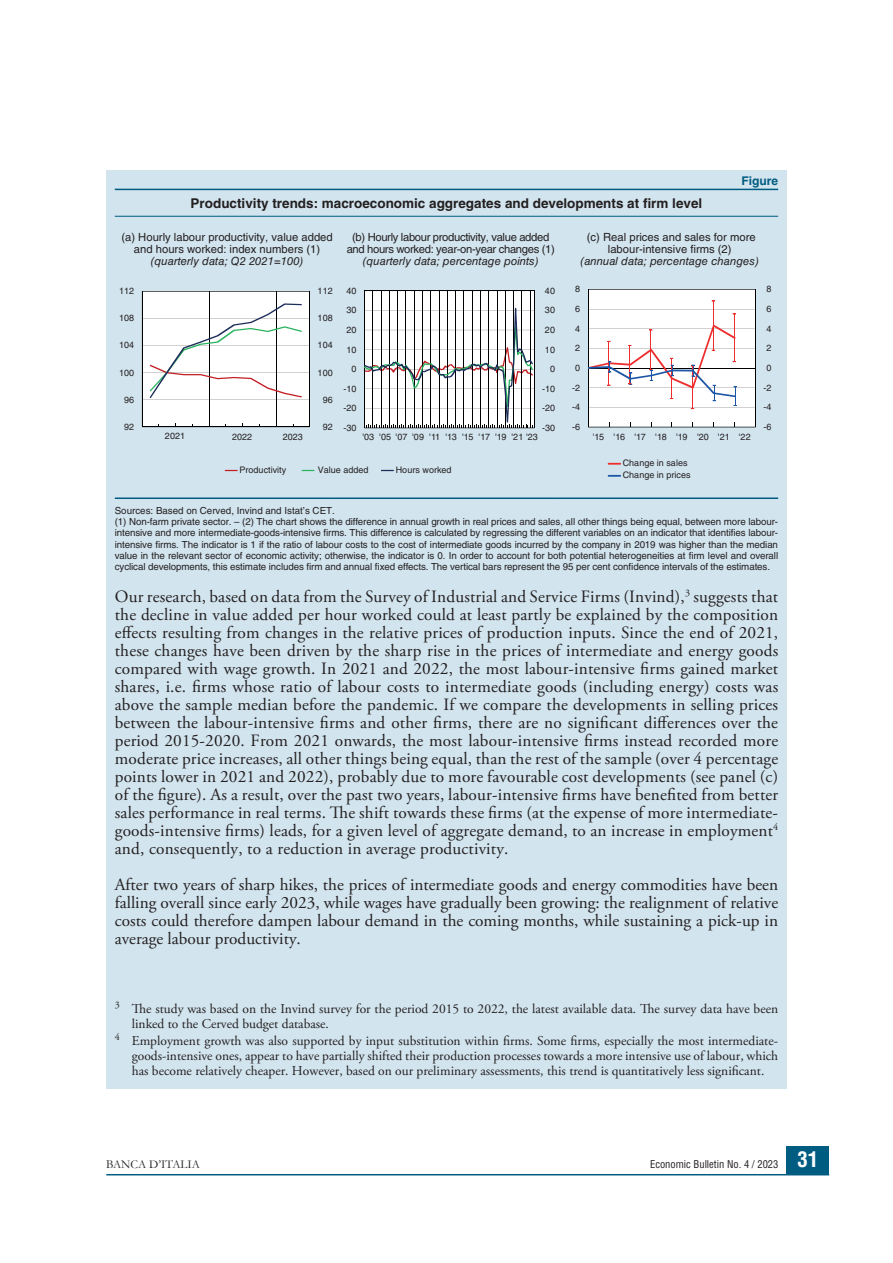
<style>
.page{position:relative;width:893px;height:1263px;background:#fff}
.page>*{position:absolute;margin:0;border:0;box-sizing:border-box;transform-origin:0 0}
.BE_BOX_-_Paragrafo{font:17.25px/18px "Adobe Garamond Pro";letter-spacing:.005em;color:#231f20;text-align:justify}
.BE_BOX_-_Nota{font:13.5px/15px "Adobe Garamond Pro";color:#231f20}
.BE_TAB_FIG_-_Titolo{font:700 13.5px "Helvetica LT Std";color:#231f20}
.t1{font:12px "Garamond";color:#231f20}
.BE_TAB_FIG_-_Numero{font:700 12px "Helvetica LT Std";color:#005c81}
.BE_TAB_FIG_-_Testati{font:11.25px/12px "Helvetica LT Std";color:#231f20;text-align:center}
.BE_TAB_FIG_-_Testati-2{font:italic 11.25px "Helvetica LT Std";color:#231f20}
.BE_TAB_FIG_-_Testati-3{font:11.25px/12px "Helvetica LT Std";letter-spacing:-.03em;color:#231f20;text-align:center}
.t2{font:condensed 10.5px "Helvetica LT Std";color:#231f20}
.BE_TAB_FIG_-_Nota{font:9.75px/11.2px "Helvetica LT Std";letter-spacing:-.01em;color:#231f20;text-align:justify}
.t3{font:9px/11.6px "Helvetica LT Std";letter-spacing:.005em;color:#231f20}
.t4{font:9px "Helvetica LT Std";letter-spacing:-.035em;color:#231f20}
.s1{font-weight:700;font-size:21px;color:#fff}
</style>
<div class="page">
<div style="left:787px;top:1146px;width:42px;height:29px;background:#005c81"></div>
<hr style="left:106px;top:1174px;width:723px;height:1px;background:#005c81">
<div style="left:106px;top:170px;width:681px;height:918px;background:#d2e4ee"></div>
<svg style="left:115px;top:190px;width:663px;height:286px"></svg>
<hr style="left:115px;top:189px;width:221px;height:1px;background:#005c81">
<hr style="left:336px;top:189px;width:221px;height:1px;background:#005c81">
<hr style="left:557px;top:189px;width:221px;height:1px;background:#005c81">
<hr style="left:115px;top:497px;width:221px;height:2px;background:#005c81">
<hr style="left:336px;top:497px;width:221px;height:2px;background:#005c81">
<hr style="left:557px;top:497px;width:221px;height:2px;background:#005c81">
<hr style="left:115px;top:216px;width:221px;height:1px;background:#005c81">
<hr style="left:336px;top:216px;width:221px;height:1px;background:#005c81">
<hr style="left:557px;top:216px;width:221px;height:1px;background:#005c81">
<hr style="left:588px;top:427px;width:167px;height:1px;background:#000001">
<svg style="left:588px;top:289px;width:168px;height:138px;background:#f2edef"></svg>
<svg style="left:608px;top:463px;width:13px;height:2px"></svg>
<svg style="left:608px;top:475px;width:13px;height:2px"></svg>
<hr style="left:365px;top:428px;width:169px;height:1px;background:#000001">
<hr style="left:534px;top:291px;width:1px;height:137px;background:#000001">
<svg style="left:364px;top:290px;width:170px;height:138px;background:#d2d2d3"></svg>
<svg style="left:225px;top:470px;width:13px;height:1px"></svg>
<svg style="left:302px;top:470px;width:13px;height:1px"></svg>
<svg style="left:381px;top:470px;width:13px;height:1px"></svg>
<hr style="left:310px;top:291px;width:1px;height:136px;background:#000001">
<hr style="left:142px;top:427px;width:168px;height:1px;background:#000001">
<svg style="left:142px;top:291px;width:168px;height:136px;background:#efefef"></svg>
<h2 class="BE_TAB_FIG_-_Numero" style="left:741px;top:174px;width:38px">Figure</h2>
<h2 class="BE_TAB_FIG_-_Titolo" style="left:191px;top:195px;width:513px">Productivity trends: macroeconomic aggregates and developments at firm level</h2>
<p class="BE_TAB_FIG_-_Testati" style="left:121px;top:231px;width:213px">(a) Hourly labour productivity, value added and hours worked: index numbers (1)</p>
<p class="BE_TAB_FIG_-_Testati-2" style="left:151px;top:255px;width:154px">(quarterly data; Q2 2021=100)</p>
<p class="BE_TAB_FIG_-_Testati-3" style="left:347px;top:231px;width:210px">(b) Hourly labour productivity, value added and hours worked: year-on-year changes (1)</p>
<p class="BE_TAB_FIG_-_Testati-2" style="left:363px;top:255px;width:177px">(quarterly data; percentage points)</p>
<p class="BE_TAB_FIG_-_Testati" style="left:587px;top:231px;width:170px">(c) Real prices and sales for more labour-intensive firms (2)</p>
<p class="BE_TAB_FIG_-_Testati-2" style="left:581px;top:255px;width:180px">(annual data; percentage changes)</p>
<p class="t3" style="left:119px;top:285px;width:17px">112</p>
<p class="t3" style="left:318px;top:285px;width:17px">112</p>
<p class="t3" style="left:346px;top:285px;width:12px">40</p>
<p class="t3" style="left:545px;top:285px;width:12px">40</p>
<p class="t3" style="left:575px;top:283px;width:7px">8</p>
<p class="t3" style="left:766px;top:283px;width:7px">8</p>
<p class="t3" style="left:119px;top:312px;width:17px">108</p>
<p class="t3" style="left:318px;top:312px;width:17px">108</p>
<p class="t3" style="left:346px;top:304px;width:12px">30</p>
<p class="t3" style="left:545px;top:304px;width:12px">30</p>
<p class="t3" style="left:575px;top:303px;width:7px">6</p>
<p class="t3" style="left:766px;top:303px;width:7px">6</p>
<p class="t3" style="left:346px;top:324px;width:12px">20</p>
<p class="t3" style="left:545px;top:324px;width:12px">20</p>
<p class="t3" style="left:575px;top:323px;width:7px">4</p>
<p class="t3" style="left:766px;top:323px;width:7px">4</p>
<p class="t3" style="left:119px;top:339px;width:17px">104</p>
<p class="t3" style="left:318px;top:339px;width:17px">104</p>
<p class="t3" style="left:346px;top:344px;width:12px">10</p>
<p class="t3" style="left:545px;top:344px;width:12px">10</p>
<p class="t3" style="left:575px;top:342px;width:7px">2</p>
<p class="t3" style="left:766px;top:342px;width:7px">2</p>
<p class="t3" style="left:119px;top:367px;width:17px">100</p>
<p class="t3" style="left:318px;top:367px;width:17px">100</p>
<p class="t3" style="left:351px;top:363px;width:7px">0</p>
<p class="t3" style="left:550px;top:363px;width:7px">0</p>
<p class="t3" style="left:575px;top:362px;width:7px">0</p>
<p class="t3" style="left:766px;top:362px;width:7px">0</p>
<p class="t3" style="left:124px;top:394px;width:12px">96</p>
<p class="t3" style="left:124px;top:421px;width:12px">92</p>
<p class="t3" style="left:165px;top:430px;width:22px">2021</p>
<p class="t3" style="left:232px;top:431px;width:22px">2022</p>
<p class="t3" style="left:283px;top:431px;width:22px">2023</p>
<p class="t3" style="left:323px;top:394px;width:12px">96</p>
<p class="t3" style="left:323px;top:421px;width:12px">92</p>
<p class="t3" style="left:344px;top:383px;width:14px">-10</p>
<p class="t3" style="left:542px;top:383px;width:14px">-10</p>
<p class="t3" style="left:344px;top:402px;width:14px">-20</p>
<p class="t3" style="left:542px;top:402px;width:14px">-20</p>
<p class="t3" style="left:344px;top:422px;width:14px">-30</p>
<p class="t3" style="left:542px;top:422px;width:14px">-30</p>
<p class="t3" style="left:362px;top:431px;width:177px">'03 '05 '07 '09 '11 '13 '15 '17 '19 '21 '23</p>
<p class="t3" style="left:572px;top:382px;width:10px">-2</p>
<p class="t3" style="left:763px;top:382px;width:10px">-2</p>
<p class="t3" style="left:572px;top:401px;width:10px">-4</p>
<p class="t3" style="left:763px;top:401px;width:10px">-4</p>
<p class="t3" style="left:572px;top:421px;width:10px">-6</p>
<p class="t3" style="left:763px;top:421px;width:10px">-6</p>
<p class="t4" style="left:593px;top:432px;width:160px">'15 '16 '17 '18 '19 '20 '21 '22</p>
<p class="t3" style="left:623px;top:457px;width:69px">Change in sales<br>Change in prices</p>
<p class="t3" style="left:240px;top:464px;width:48px">Productivity</p>
<p class="t3" style="left:396px;top:464px;width:57px">Hours worked</p>
<p class="t3" style="left:318px;top:464px;width:52px">Value added</p>
<p class="BE_TAB_FIG_-_Nota" style="left:115px;top:505px;width:222px">Sources: Based on Cerved, Invind and Istat’s CET.</p>
<p class="BE_TAB_FIG_-_Nota" style="left:115px;top:516px;width:665px">(1) Non-farm private sector. – (2) The chart shows the difference in annual growth in real prices and sales, all other things being equal, between more labour&shy;intensive and more intermediate-goods-intensive firms. This difference is calculated by regressing the different variables on an indicator that identifies labour&shy;intensive firms. The indicator is 1 if the ratio of labour costs to the cost of intermediate goods incurred by the company in 2019 was higher than the median value in the relevant sector of economic activity; otherwise, the indicator is 0. In order to account for both potential heterogeneities at firm level and overall cyclical developments, this estimate includes firm and annual fixed effects. The vertical bars represent the 95 per cent confidence intervals of the estimates.</p>
<p class="BE_BOX_-_Paragrafo" style="left:115px;top:588px;width:665px">Our research, based on data from the Survey of Industrial and Service Firms (Invind),<sup>3</sup> suggests that the decline in value added per hour worked could at least partly be explained by the composition effects resulting from changes in the relative prices of production inputs. Since the end of 2021, these changes have been driven by the sharp rise in the prices of intermediate and energy goods compared with wage growth. In 2021 and 2022, the most labour-intensive firms gained market shares, i.e. firms whose ratio of labour costs to intermediate goods (including energy) costs was above the sample median before the pandemic. If we compare the developments in selling prices between the labour-intensive firms and other firms, there are no significant differences over the period 2015-2020. From 2021 onwards, the most labour-intensive firms instead recorded more moderate price increases, all other things being equal, than the rest of the sample (over 4 percentage points lower in 2021 and 2022), probably due to more favourable cost developments (see panel (c) of the figure). As a result, over the past two years, labour-intensive firms have benefited from better sales performance in real terms. The shift towards these firms (at the expense of more intermediate&shy;goods-intensive firms) leads, for a given level of aggregate demand, to an increase in employment<sup>4 </sup>and, consequently, to a reduction in average productivity.</p>
<p class="BE_BOX_-_Paragrafo" style="left:115px;top:876px;width:665px">After two years of sharp hikes, the prices of intermediate goods and energy commodities have been falling overall since early 2023, while wages have gradually been growing: the realignment of relative costs could therefore dampen labour demand in the coming months, while sustaining a pick-up in average labour productivity.</p>
<p class="BE_BOX_-_Nota" style="left:132px;top:1002px;width:648px;text-indent:-17px"><sup>3</sup> The study was based on the Invind survey for the period 2015 to 2022, the latest available data. The survey data have been linked to the Cerved budget database.</p>
<p class="BE_BOX_-_Nota" style="left:132px;top:1034px;width:648px;text-align:justify;text-indent:-17px"><sup>4</sup> Employment growth was also supported by input substitution within firms. Some firms, especially the most intermediate&shy;goods-intensive ones, appear to have partially shifted their production processes towards a more intensive use of labour, which has become relatively cheaper. However, based on our preliminary assessments, this trend is quantitatively less significant.</p>
<p class="t1" style="left:106px;top:1156px;width:95px">BANCA D’ITALIA</p>
<p class="t2" style="left:650px;top:1158px;width:170px">Economic Bulletin No. 4 / 2023 <span class="s1">31</span></p>
</div>
